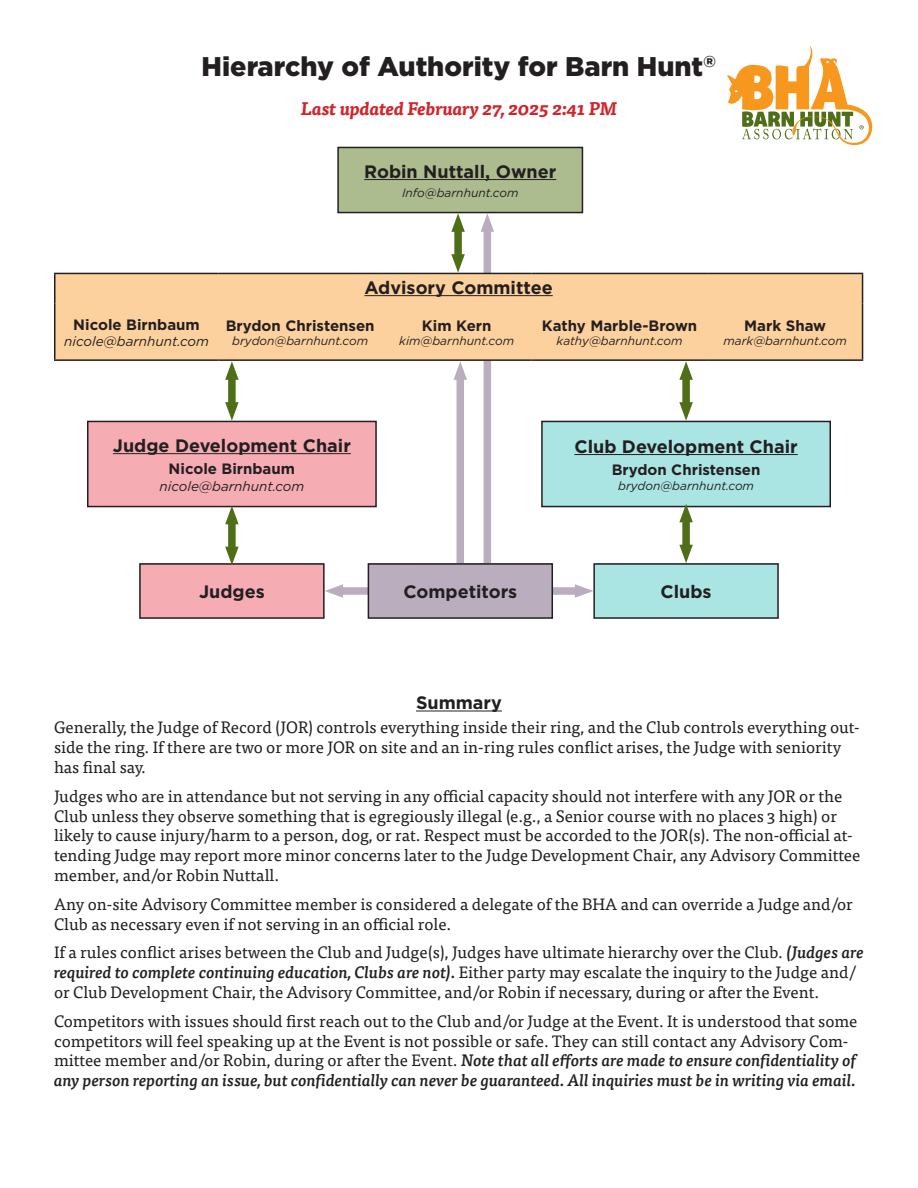
<style>
.page{position:relative;width:918px;height:1188px;background:#fff}
.page>*{position:absolute;margin:0;border:0;box-sizing:border-box;transform-origin:0 0}
.t1{font:900 27px "Gotham";color:#231f20}
.bold{font:700 18px "Gotham";color:#231f20}
.body{font:italic 700 18px "Tisa Pro";color:#d1232a}
.body-2{font:16.5px/19.8px "Tisa Pro";color:#231f20}
.sub{font:700 15px "Gotham";color:#231f20}
.sub-2{font:italic 13.5px "Gotham";color:#231f20}
._8pt_italic{font:italic 12px "Gotham";color:#231f20}
.sub-3{font:italic 12px "Gotham";color:#231f20}
.s1{font-weight:500;font-style:italic}
</style>
<div class="page">
<div style="left:457px;top:373px;width:7px;height:193px;background:#baadbe"></div>
<svg style="left:454px;top:361px;width:13px;height:19px"></svg>
<div style="left:336px;top:587px;width:246px;height:8px;background:#baadbe"></div>
<svg style="left:325px;top:584px;width:18px;height:14px"></svg>
<svg style="left:575px;top:584px;width:18px;height:14px"></svg>
<div style="left:484px;top:225px;width:7px;height:341px;background:#baadbe"></div>
<svg style="left:481px;top:213px;width:13px;height:19px"></svg>
<svg style="left:727px;top:45px;width:146px;height:100px"></svg>
<div style="left:338px;top:147px;width:244px;height:66px;background:#adbc8f"></div>
<hr style="left:364px;top:179px;width:192px;height:1px;background:#231f20">
<div style="left:337px;top:147px;width:246px;height:66px;border:2px solid #231f20"></div>
<hr style="left:416px;top:711px;width:86px;height:1px;background:#231f20">
<div style="left:368px;top:564px;width:184px;height:54px;background:#baadbe"></div>
<div style="left:368px;top:563px;width:185px;height:56px;border:2px solid #231f20"></div>
<div style="left:56px;top:274px;width:806px;height:85px;background:#fdd19e"></div>
<hr style="left:54px;top:273px;width:164px;height:1px;background:#231f20">
<hr style="left:54px;top:274px;width:2px;height:29px;background:#231f20">
<hr style="left:218px;top:273px;width:164px;height:1px;background:#231f20">
<hr style="left:382px;top:273px;width:149px;height:1px;background:#231f20">
<hr style="left:531px;top:273px;width:177px;height:1px;background:#231f20">
<hr style="left:708px;top:273px;width:155px;height:1px;background:#231f20">
<svg style="left:862px;top:274px;width:1px;height:29px"></svg>
<hr style="left:54px;top:303px;width:2px;height:56px;background:#231f20">
<hr style="left:862px;top:303px;width:1px;height:56px;background:#231f20">
<hr style="left:54px;top:359px;width:164px;height:2px;background:#231f20">
<hr style="left:218px;top:359px;width:164px;height:2px;background:#231f20">
<hr style="left:382px;top:359px;width:149px;height:2px;background:#231f20">
<hr style="left:531px;top:359px;width:177px;height:2px;background:#231f20">
<hr style="left:708px;top:359px;width:155px;height:2px;background:#231f20">
<hr style="left:364px;top:295px;width:189px;height:1px;background:#231f20">
<div style="left:454px;top:225px;width:8px;height:36px;background:#4e6e17"></div>
<svg style="left:451px;top:213px;width:14px;height:19px"></svg>
<svg style="left:451px;top:254px;width:14px;height:19px"></svg>
<div style="left:88px;top:421px;width:288px;height:86px;background:#f6acb3"></div>
<hr style="left:113px;top:453px;width:238px;height:1px;background:#231f20">
<div style="left:87px;top:421px;width:290px;height:86px;border:2px solid #231f20"></div>
<div style="left:542px;top:421px;width:288px;height:86px;background:#aae4e3"></div>
<hr style="left:574px;top:454px;width:224px;height:1px;background:#231f20">
<div style="left:541px;top:421px;width:290px;height:86px;border:2px solid #231f20"></div>
<div style="left:140px;top:564px;width:184px;height:54px;background:#f6acb3"></div>
<div style="left:139px;top:563px;width:186px;height:56px;border:2px solid #231f20"></div>
<div style="left:594px;top:564px;width:184px;height:54px;background:#aae4e3"></div>
<div style="left:593px;top:563px;width:186px;height:56px;border:2px solid #231f20"></div>
<div style="left:682px;top:515px;width:8px;height:37px;background:#4e6e17"></div>
<svg style="left:679px;top:504px;width:14px;height:18px"></svg>
<svg style="left:679px;top:545px;width:14px;height:18px"></svg>
<div style="left:682px;top:373px;width:8px;height:36px;background:#4e6e17"></div>
<svg style="left:679px;top:361px;width:14px;height:19px"></svg>
<svg style="left:679px;top:402px;width:14px;height:19px"></svg>
<div style="left:228px;top:373px;width:8px;height:36px;background:#4e6e17"></div>
<svg style="left:225px;top:361px;width:14px;height:19px"></svg>
<svg style="left:225px;top:402px;width:14px;height:19px"></svg>
<div style="left:228px;top:517px;width:8px;height:37px;background:#4e6e17"></div>
<svg style="left:225px;top:506px;width:14px;height:18px"></svg>
<svg style="left:225px;top:547px;width:14px;height:18px"></svg>
<p class="t1" style="left:202px;top:47px;width:516px">Hierarchy of Authority for Barn Hunt<sup>®</sup></p>
<p class="body" style="left:301px;top:94px;width:318px">Last updated February 27, 2025 2:41 PM</p>
<p class="bold" style="left:364px;top:159px;width:194px">Robin Nuttall, Owner</p>
<p class="_8pt_italic" style="left:402px;top:185px;width:118px">Info@barnhunt.com</p>
<p class="sub" style="left:73px;top:314px;width:128px">Nicole Birnbaum</p>
<p class="sub-2" style="left:64px;top:332px;width:146px">nicole@barnhunt.com</p>
<p class="bold" style="left:364px;top:276px;width:190px">Advisory Committee</p>
<p class="sub" style="left:226px;top:315px;width:150px">Brydon Christensen</p>
<p class="sub-3" style="left:232px;top:333px;width:137px">brydon@barnhunt.com</p>
<p class="sub" style="left:422px;top:315px;width:71px">Kim Kern</p>
<p class="_8pt_italic" style="left:399px;top:333px;width:116px">kim@barnhunt.com</p>
<p class="sub" style="left:542px;top:315px;width:157px">Kathy Marble-Brown</p>
<p class="_8pt_italic" style="left:557px;top:333px;width:127px">kathy@barnhunt.com</p>
<p class="sub" style="left:744px;top:315px;width:83px">Mark Shaw</p>
<p class="_8pt_italic" style="left:723px;top:333px;width:125px">mark@barnhunt.com</p>
<p class="bold" style="left:113px;top:434px;width:239px">Judge Development Chair</p>
<p class="sub" style="left:169px;top:459px;width:128px">Nicole Birnbaum</p>
<p class="sub-2" style="left:160px;top:477px;width:146px">nicole@barnhunt.com</p>
<p class="bold" style="left:574px;top:434px;width:225px">Club Development Chair</p>
<p class="sub" style="left:612px;top:460px;width:150px">Brydon Christensen</p>
<p class="sub-3" style="left:618px;top:478px;width:137px">brydon@barnhunt.com</p>
<p class="bold" style="left:199px;top:580px;width:67px">Judges</p>
<p class="bold" style="left:661px;top:580px;width:53px">Clubs</p>
<p class="bold" style="left:403px;top:580px;width:115px">Competitors</p>
<p class="bold" style="left:416px;top:691px;width:87px">Summary</p>
<p class="body-2" style="left:54px;top:717px;width:807px">Generally, the Judge of Record (JOR) controls everything inside their ring, and the Club controls everything out&shy;side the ring. If there are two or more JOR on site and an in-ring rules conflict arises, the Judge with seniority has final say.</p>
<p class="body-2" style="left:54px;top:785px;width:808px">Judges who are in attendance but not serving in any official capacity should not interfere with any JOR or the Club unless they observe something that is egregiously illegal (e.g., a Senior course with no places 3 high) or likely to cause injury/harm to a person, dog, or rat. Respect must be accorded to the JOR(s). The non-official at&shy;tending Judge may report more minor concerns later to the Judge Development Chair, any Advisory Committee member, and/or Robin Nuttall.</p>
<p class="body-2" style="left:54px;top:893px;width:800px">Any on-site Advisory Committee member is considered a delegate of the BHA and can override a Judge and/or<br>Club as necessary even if not serving in an official role.</p>
<p class="body-2" style="left:54px;top:942px;width:811px">If a rules conflict arises between the Club and Judge(s), Judges have ultimate hierarchy over the Club. <span class="s1">(Judges are required to complete continuing education, Clubs are not).</span> Either party may escalate the inquiry to the Judge and/ or Club Development Chair, the Advisory Committee, and/or Robin if necessary, during or after the Event.</p>
<p class="body-2" style="left:54px;top:1010px;width:805px">Competitors with issues should first reach out to the Club and/or Judge at the Event. It is understood that some competitors will feel speaking up at the Event is not possible or safe. They can still contact any Advisory Com&shy;mittee member and/or Robin, during or after the Event. <span class="s1">Note that all efforts are made to ensure confidentiality of any person reporting an issue, but confidentially can never be guaranteed. All inquiries must be in writing via email.</span></p>
</div>
